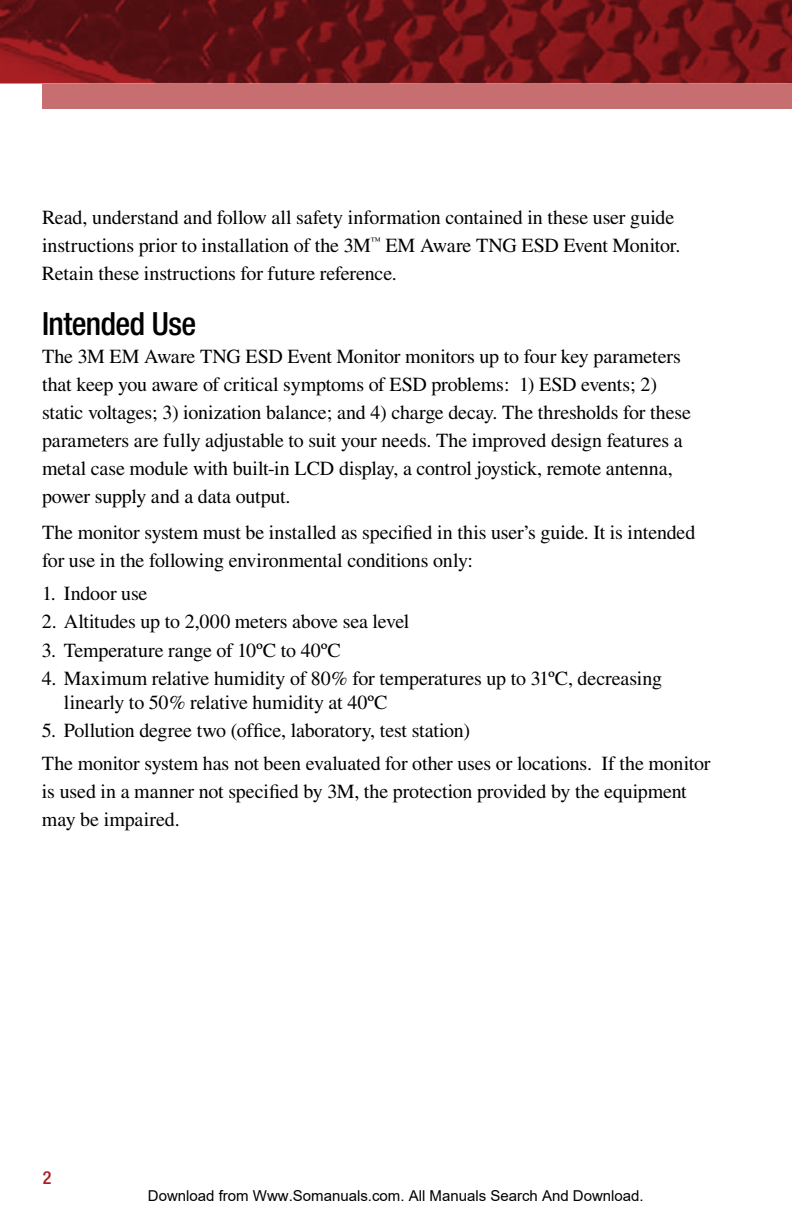
<style>
.page{position:relative;width:792px;height:1224px;background:#fff}
.page>*{position:absolute;margin:0;border:0;box-sizing:border-box;transform-origin:0 0}
.t1{font:500 condensed 32px "Helvetica Neue";letter-spacing:-.02em;color:#000}
.t2{font:20px/28px "Times";letter-spacing:-.01em;color:#000}
.t3{font:500 condensed 18px "Helvetica Neue";color:#a91f23}
.t4{font:15px "Arial";color:#000}
</style>
<div class="page">
<div style="left:42px;top:0;width:750px;height:109px;background:#c76e70"></div>
<img style="left:0;top:0;width:791px;height:83px">
<hr style="left:0;top:83px;width:792px;height:1px;background:#fff">
<hr style="left:791px;top:0;width:1px;height:109px;background:#a91f23">
<p class="t2" style="left:42px;top:203px;width:640px">Read, understand and follow all safety information contained in these user guide instructions prior to installation of the 3M<sup>™</sup> EM Aware TNG ESD Event Monitor.<br>Retain these instructions for future reference.</p>
<h1 class="t1" style="left:42px;top:304px;width:156px">Intended Use</h1>
<p class="t2" style="left:42px;top:342px;width:650px">The 3M EM Aware TNG ESD Event Monitor monitors up to four key parameters that keep you aware of critical symptoms of ESD problems: 1) ESD events; 2) static voltages; 3) ionization balance; and 4) charge decay. The thresholds for these parameters are fully adjustable to suit your needs. The improved design features a metal case module with built-in LCD display, a control joystick, remote antenna, power supply and a data output.</p>
<p class="t2" style="left:42px;top:519px;width:655px">The monitor system must be installed as specified in this user’s guide. It is intended for use in the following environmental conditions only:</p>
<p class="t2" style="left:42px;top:579px;width:107px">1. Indoor use</p>
<p class="t2" style="left:42px;top:607px;width:369px">2. Altitudes up to 2,000 meters above sea level</p>
<p class="t2" style="left:42px;top:636px;width:301px">3. Temperature range of 10ºC to 40ºC</p>
<p class="t2" style="left:64px;top:666px;width:600px;line-height:24px;text-indent:-22px">4. Maximum relative humidity of 80% for temperatures up to 31ºC, decreasing linearly to 50% relative humidity at 40ºC</p>
<p class="t2" style="left:42px;top:714px;width:670px;line-height:32.4px">5. Pollution degree two (office, laboratory, test station)<br>The monitor system has not been evaluated for other uses or locations. If the monitor</p>
<p class="t2" style="left:42px;top:777px;width:646px">is used in a manner not specified by 3M, the protection provided by the equipment may be impaired.</p>
<p class="t3" style="left:43px;top:1167px;width:10px">2</p>
<p class="t4" style="left:148px;top:1187px;width:497px">Download from Www.Somanuals.com. All Manuals Search And Download.</p>
</div>
